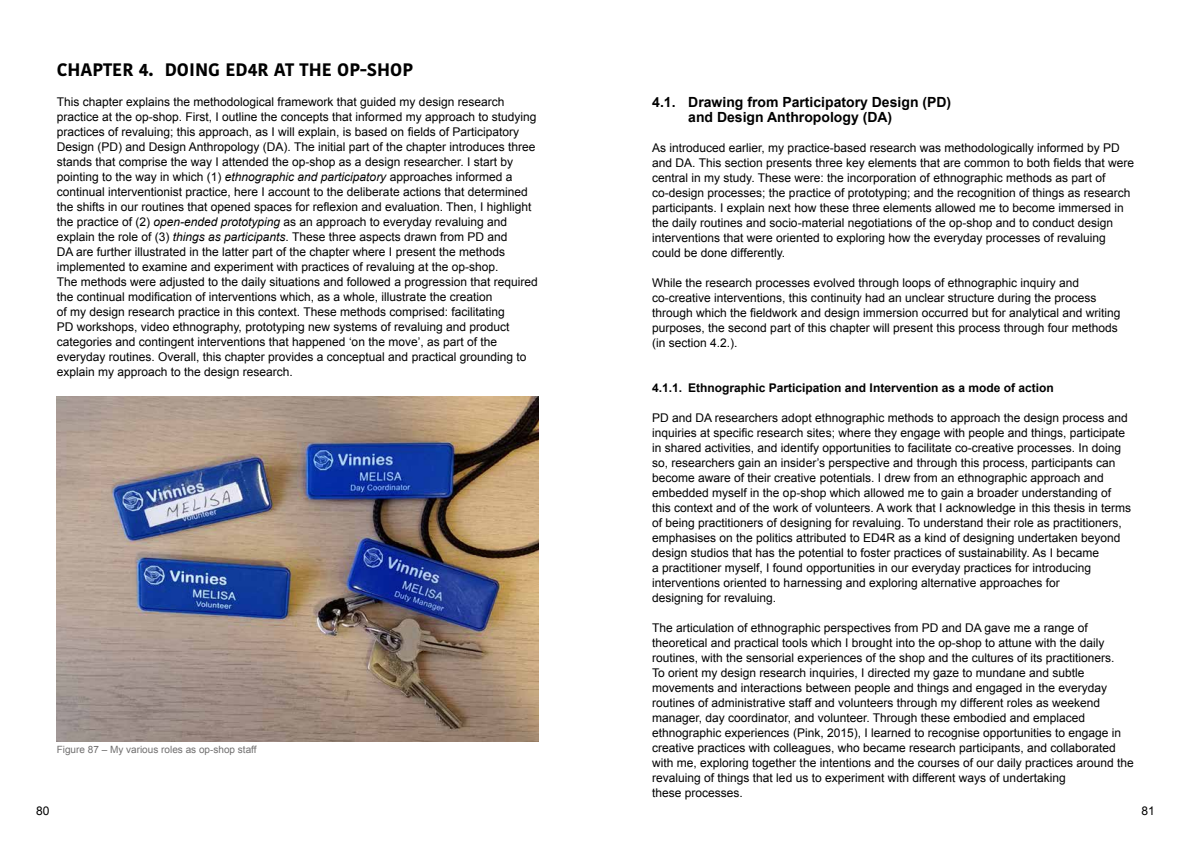
<style>
.page{position:relative;width:1191px;height:842px;background:#fff}
.page>*{position:absolute;margin:0;border:0;box-sizing:border-box;transform-origin:0 0}
.t1{font:700 18px "Kohinoor Telugu";color:#000}
.t2{font:700 14px/15px "Arial";color:#000}
.t3{font:12px/15px "Arial";color:#000}
.t4{font:700 12px "Arial";color:#000}
.t5{font:10px "Arial";color:#706f6f}
.s1{font-style:italic}
</style>
<div class="page">
<img style="left:57px;top:397px;width:482px;height:344px">
<h1 class="t1" style="left:57px;top:59px;width:358px">CHAPTER 4. DOING ED4R AT THE OP-SHOP</h1>
<p class="t3" style="left:57px;top:94px;width:482px">This chapter explains the methodological framework that guided my design research practice at the op-shop. First, I outline the concepts that informed my approach to studying practices of revaluing; this approach, as I will explain, is based on fields of Participatory Design (PD) and Design Anthropology (DA). The initial part of the chapter introduces three stands that comprise the way I attended the op-shop as a design researcher. I start by pointing to the way in which (1) <span class="s1">ethnographic and participatory</span> approaches informed a continual interventionist practice, here I account to the deliberate actions that determined the shifts in our routines that opened spaces for reflexion and evaluation. Then, I highlight the practice of (2) <span class="s1">open-ended prototyping</span> as an approach to everyday revaluing and explain the role of (3) <span class="s1">things as participants</span>. These three aspects drawn from PD and<br>DA are further illustrated in the latter part of the chapter where I present the methods implemented to examine and experiment with practices of revaluing at the op-shop.<br>The methods were adjusted to the daily situations and followed a progression that required the continual modification of interventions which, as a whole, illustrate the creation<br>of my design research practice in this context. These methods comprised: facilitating<br>PD workshops, video ethnography, prototyping new systems of revaluing and product categories and contingent interventions that happened ‘on the move’, as part of the everyday routines. Overall, this chapter provides a conceptual and practical grounding to explain my approach to the design research.</p>
<p class="t5" style="left:57px;top:743px;width:201px">Figure 87 – My various roles as op-shop staff</p>
<p class="t2" style="left:688px;top:95px;width:264px;text-indent:-36px">4.1. Drawing from Participatory Design (PD) and Design Anthropology (DA)</p>
<p class="t3" style="left:652px;top:140px;width:483px">As introduced earlier, my practice-based research was methodologically informed by PD and DA. This section presents three key elements that are common to both fields that were central in my study. These were: the incorporation of ethnographic methods as part of co-design processes; the practice of prototyping; and the recognition of things as research participants. I explain next how these three elements allowed me to become immersed in the daily routines and socio-material negotiations of the op-shop and to conduct design interventions that were oriented to exploring how the everyday processes of revaluing could be done differently.</p>
<p class="t3" style="left:652px;top:275px;width:470px">While the research processes evolved through loops of ethnographic inquiry and co-creative interventions, this continuity had an unclear structure during the process through which the fieldwork and design immersion occurred but for analytical and writing purposes, the second part of this chapter will present this process through four methods (in section 4.2.).</p>
<p class="t4" style="left:652px;top:379px;width:403px">4.1.1. Ethnographic Participation and Intervention as a mode of action</p>
<p class="t3" style="left:652px;top:410px;width:480px">PD and DA researchers adopt ethnographic methods to approach the design process and inquiries at specific research sites; where they engage with people and things, participate in shared activities, and identify opportunities to facilitate co-creative processes. In doing so, researchers gain an insider’s perspective and through this process, participants can become aware of their creative potentials. I drew from an ethnographic approach and embedded myself in the op-shop which allowed me to gain a broader understanding of this context and of the work of volunteers. A work that I acknowledge in this thesis in terms of being practitioners of designing for revaluing. To understand their role as practitioners, emphasises on the politics attributed to ED4R as a kind of designing undertaken beyond design studios that has the potential to foster practices of sustainability. As I became<br>a practitioner myself, I found opportunities in our everyday practices for introducing interventions oriented to harnessing and exploring alternative approaches for<br>designing for revaluing.</p>
<p class="t3" style="left:652px;top:620px;width:483px">The articulation of ethnographic perspectives from PD and DA gave me a range of theoretical and practical tools which I brought into the op-shop to attune with the daily routines, with the sensorial experiences of the shop and the cultures of its practitioners.<br>To orient my design research inquiries, I directed my gaze to mundane and subtle movements and interactions between people and things and engaged in the everyday routines of administrative staff and volunteers through my different roles as weekend manager, day coordinator, and volunteer. Through these embodied and emplaced ethnographic experiences (Pink, 2015), I learned to recognise opportunities to engage in creative practices with colleagues, who became research participants, and collaborated with me, exploring together the intentions and the courses of our daily practices around the revaluing of things that led us to experiment with different ways of undertaking<br>these processes.</p>
<p class="t3" style="left:36px;top:803px;width:15px">80</p>
<p class="t3" style="left:1141px;top:803px;width:15px">81</p>
</div>
